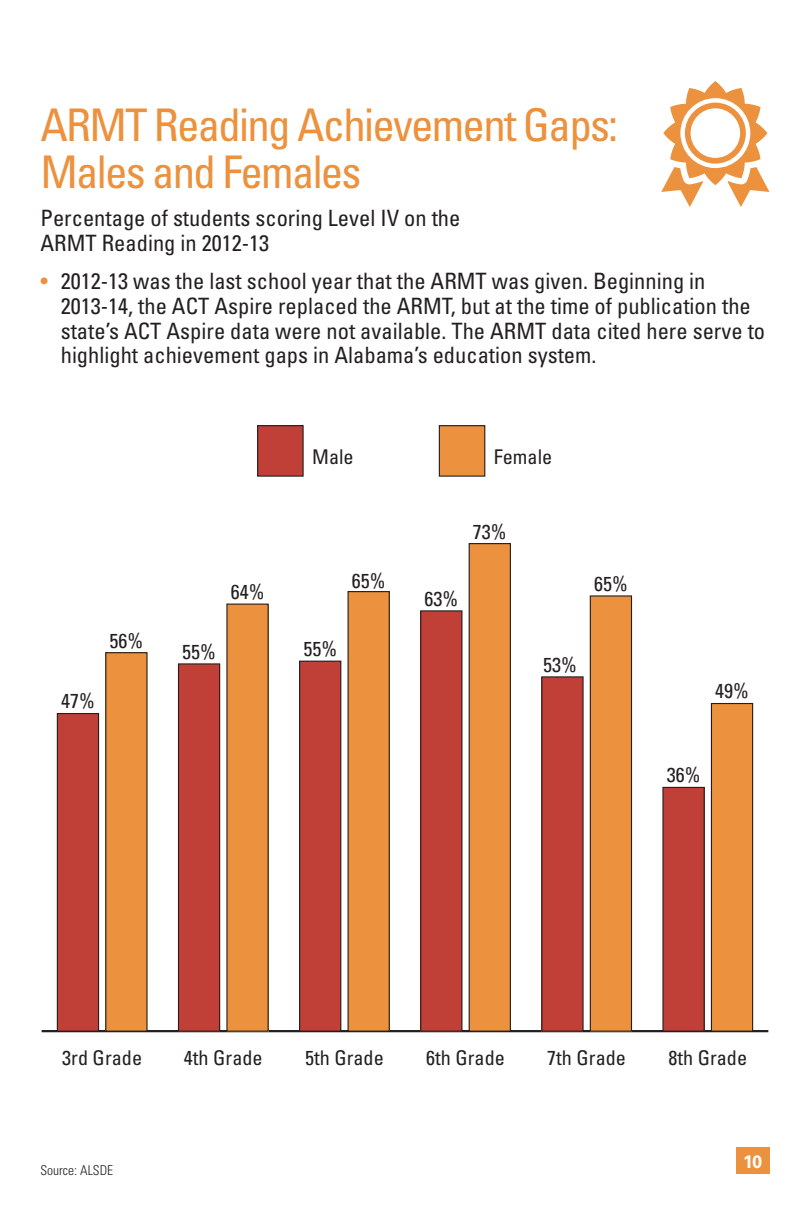
<style>
.page{position:relative;width:810px;height:1215px;background:#fff}
.page>*{position:absolute;margin:0;border:0;box-sizing:border-box;transform-origin:0 0}
._1_Head__orange{font:condensed 45px/47.2px "Univers LT Std";letter-spacing:-.04em;color:#ec913d}
._1_Text_Univers_57_C{font:condensed 22.5px/24.8px "Univers LT Std";color:#231f20}
.t1{font:condensed 20.25px "Univers LT Std";color:#231f20}
.t2{font:700 18px "Univers LT Std";color:#fff}
._3_Source_Univers_47{font:300 condensed 13.5px "Univers LT Std";color:#231f20}
.s1{color:#ec913d}
</style>
<div class="page">
<div style="left:736px;top:1148px;width:34px;height:26px;background:#ec913d"></div>
<svg style="left:661px;top:81px;width:108px;height:126px"></svg>
<hr style="left:42px;top:1030px;width:726px;height:2px;background:#231f20">
<div style="left:57px;top:714px;width:42px;height:317px;background:#c03f37"></div>
<div style="left:57px;top:713px;width:42px;height:319px;border:1px solid #231f20"></div>
<div style="left:178px;top:664px;width:42px;height:367px;background:#c03f37"></div>
<div style="left:178px;top:663px;width:42px;height:369px;border:1px solid #231f20"></div>
<div style="left:300px;top:661px;width:41px;height:370px;background:#c03f37"></div>
<div style="left:299px;top:661px;width:42px;height:371px;border:1px solid #231f20"></div>
<div style="left:421px;top:611px;width:41px;height:420px;background:#c03f37"></div>
<div style="left:420px;top:610px;width:42px;height:422px;border:1px solid #231f20"></div>
<div style="left:542px;top:677px;width:41px;height:354px;background:#c03f37"></div>
<div style="left:541px;top:676px;width:43px;height:356px;border:1px solid #231f20"></div>
<div style="left:663px;top:787px;width:41px;height:244px;background:#c03f37"></div>
<div style="left:662px;top:787px;width:43px;height:245px;border:1px solid #231f20"></div>
<div style="left:106px;top:653px;width:41px;height:378px;background:#ec913d"></div>
<div style="left:105px;top:652px;width:43px;height:380px;border:1px solid #231f20"></div>
<div style="left:227px;top:604px;width:41px;height:427px;background:#ec913d"></div>
<div style="left:348px;top:592px;width:41px;height:439px;background:#ec913d"></div>
<div style="left:348px;top:591px;width:42px;height:441px;border:1px solid #231f20"></div>
<div style="left:469px;top:544px;width:41px;height:487px;background:#ec913d"></div>
<div style="left:469px;top:543px;width:42px;height:489px;border:1px solid #231f20"></div>
<div style="left:590px;top:596px;width:42px;height:435px;background:#ec913d"></div>
<div style="left:590px;top:595px;width:42px;height:437px;border:1px solid #231f20"></div>
<div style="left:711px;top:704px;width:42px;height:327px;background:#ec913d"></div>
<div style="left:711px;top:703px;width:42px;height:329px;border:1px solid #231f20"></div>
<div style="left:258px;top:426px;width:45px;height:50px;background:#c03f37"></div>
<div style="left:257px;top:425px;width:47px;height:52px;border:1px solid #231f20"></div>
<div style="left:439px;top:426px;width:46px;height:50px;background:#ec913d"></div>
<div style="left:439px;top:425px;width:46px;height:52px;border:1px solid #231f20"></div>
<p class="_1_Head__orange" style="left:40px;top:100px;width:579px">ARMT Reading Achievement Gaps:<br>Males and Females</p>
<p class="_1_Text_Univers_57_C" style="left:40px;top:205px;width:421px">Percentage of students scoring Level IV on the<br>ARMT Reading in 2012-13</p>
<p class="_1_Text_Univers_57_C" style="left:61px;top:268px;width:706px;text-indent:-20px"><span class="s1">•</span> 2012-13 was the last school year that the ARMT was given. Beginning in 2013-14, the ACT Aspire replaced the ARMT, but at the time of publication the state’s ACT Aspire data were not available. The ARMT data cited here serve to highlight achievement gaps in Alabama’s education system.</p>
<p class="t1" style="left:312px;top:444px;width:43px">Male</p>
<p class="t1" style="left:494px;top:444px;width:60px">Female</p>
<p class="t1" style="left:110px;top:628px;width:35px">56%</p>
<p class="t1" style="left:61px;top:688px;width:35px">47%</p>
<p class="t1" style="left:231px;top:579px;width:35px">64%</p>
<p class="t1" style="left:182px;top:639px;width:35px">55%</p>
<p class="t1" style="left:352px;top:568px;width:35px">65%</p>
<p class="t1" style="left:303px;top:636px;width:35px">55%</p>
<p class="t1" style="left:473px;top:519px;width:35px">73%</p>
<p class="t1" style="left:425px;top:586px;width:35px">63%</p>
<p class="t1" style="left:594px;top:571px;width:35px">65%</p>
<p class="t1" style="left:543px;top:652px;width:35px">53%</p>
<p class="t1" style="left:715px;top:678px;width:35px">49%</p>
<p class="t1" style="left:667px;top:762px;width:35px">36%</p>
<p class="t1" style="left:62px;top:1045px;width:81px">3rd Grade</p>
<p class="t1" style="left:184px;top:1045px;width:80px">4th Grade</p>
<p class="t1" style="left:305px;top:1045px;width:80px">5th Grade</p>
<p class="t1" style="left:426px;top:1045px;width:80px">6th Grade</p>
<p class="t1" style="left:547px;top:1045px;width:80px">7th Grade</p>
<p class="t1" style="left:668px;top:1045px;width:80px">8th Grade</p>
<p class="_3_Source_Univers_47" style="left:40px;top:1162px;width:74px">Source: ALSDE</p>
<p class="t2" style="left:743px;top:1151px;width:20px">10</p>
</div>
